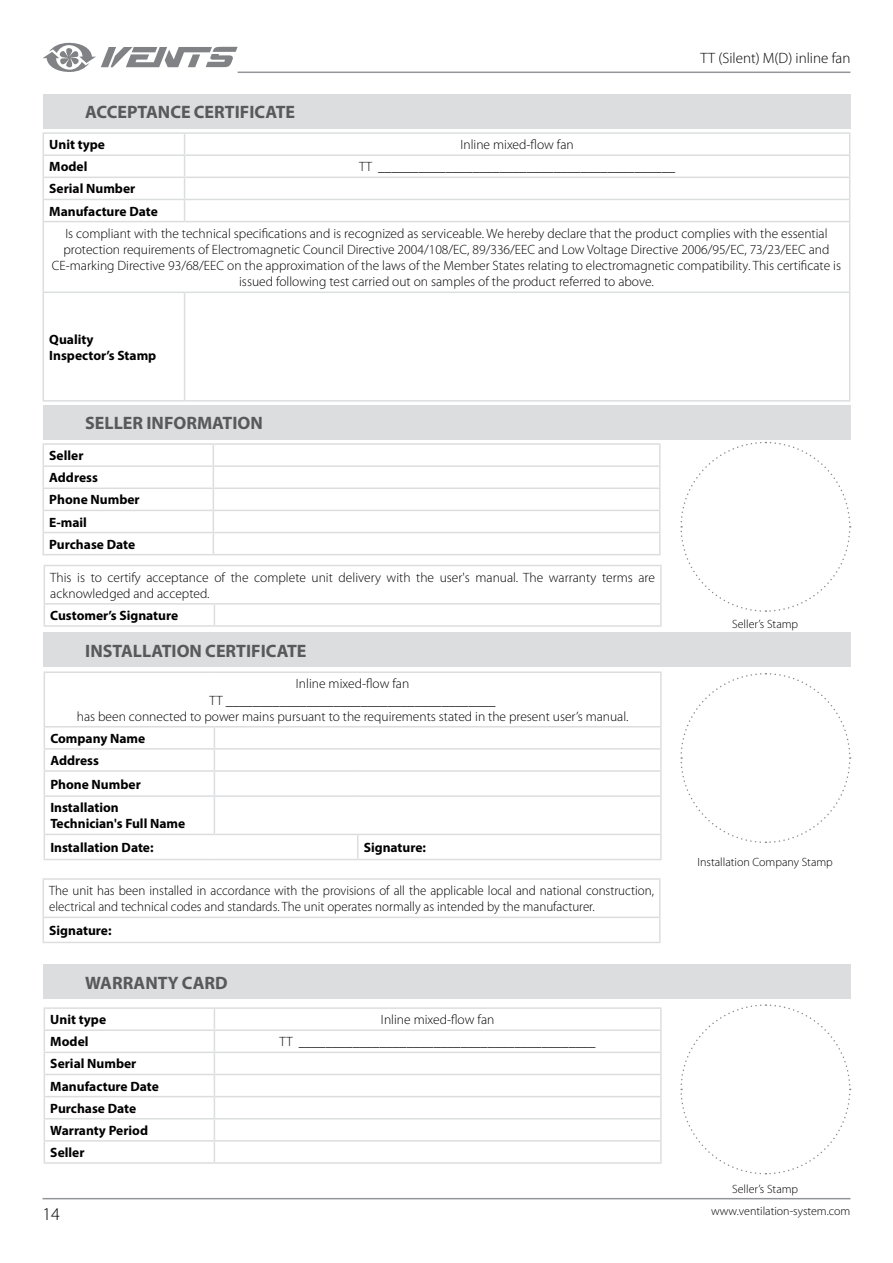
<style>
.page{position:relative;width:893px;height:1263px;background:#fff}
.page>*{position:absolute;margin:0;border:0;box-sizing:border-box;transform-origin:0 0}
.t1{font:700 18px "Myriad Pro";color:#58595b}
.t2{font:300 18px "Myriad Pro";color:#000}
.t3{font:300 15px "Myriad Pro";color:#000}
.t4{font:300 13.5px/16.2px "Myriad Pro";color:#000;text-align:center}
.t5{font:700 13.5px/22.2px "Myriad Pro";color:#000}
.t6{font:300 13.5px/16.2px "Myriad Pro";color:#000;scale:.96 1}
.t7{font:300 12px "Myriad Pro";color:#000}
</style>
<div class="page">
<hr style="left:43px;top:1198px;width:807px;height:1px;background:#939598">
<hr style="left:238px;top:72px;width:612px;height:1px;background:#939598">
<svg style="left:43px;top:43px;width:195px;height:29px"></svg>
<div style="left:43px;top:94px;width:807px;height:34px;background:#dcddde"></div>
<hr style="left:43px;top:132px;width:142px;height:2px;background:#dcddde">
<hr style="left:185px;top:132px;width:665px;height:2px;background:#dcddde">
<hr style="left:43px;top:154px;width:142px;height:2px;background:#dcddde">
<hr style="left:185px;top:154px;width:665px;height:2px;background:#dcddde">
<hr style="left:43px;top:177px;width:142px;height:1px;background:#dcddde">
<hr style="left:185px;top:177px;width:665px;height:1px;background:#dcddde">
<hr style="left:43px;top:199px;width:142px;height:1px;background:#dcddde">
<svg style="left:43px;top:134px;width:1px;height:87px"></svg>
<hr style="left:185px;top:199px;width:665px;height:1px;background:#dcddde">
<svg style="left:184px;top:134px;width:1px;height:87px"></svg>
<svg style="left:849px;top:134px;width:1px;height:87px"></svg>
<hr style="left:43px;top:221px;width:142px;height:1px;background:#dcddde">
<hr style="left:43px;top:222px;width:1px;height:70px;background:#dcddde">
<hr style="left:185px;top:221px;width:665px;height:1px;background:#dcddde">
<hr style="left:849px;top:222px;width:1px;height:70px;background:#dcddde">
<hr style="left:43px;top:292px;width:142px;height:1px;background:#dcddde">
<hr style="left:43px;top:293px;width:1px;height:107px;background:#dcddde">
<hr style="left:185px;top:292px;width:665px;height:1px;background:#dcddde">
<hr style="left:184px;top:293px;width:1px;height:107px;background:#dcddde">
<hr style="left:849px;top:293px;width:1px;height:107px;background:#dcddde">
<hr style="left:43px;top:400px;width:142px;height:2px;background:#dcddde">
<hr style="left:185px;top:400px;width:665px;height:2px;background:#dcddde">
<hr style="left:44px;top:625px;width:170px;height:2px;background:#dcddde">
<hr style="left:214px;top:625px;width:448px;height:2px;background:#dcddde">
<svg style="left:43px;top:633px;width:808px;height:226px"></svg>
<hr style="left:660px;top:835px;width:2px;height:24px;background:#dcddde">
<hr style="left:44px;top:859px;width:170px;height:1px;background:#dcddde">
<hr style="left:214px;top:859px;width:144px;height:1px;background:#dcddde">
<hr style="left:358px;top:859px;width:304px;height:1px;background:#dcddde">
<hr style="left:43px;top:878px;width:618px;height:2px;background:#dcddde">
<hr style="left:43px;top:880px;width:1px;height:37px;background:#dcddde">
<hr style="left:659px;top:880px;width:2px;height:37px;background:#dcddde">
<hr style="left:43px;top:917px;width:618px;height:1px;background:#dcddde">
<svg style="left:43px;top:918px;width:1px;height:24px"></svg>
<hr style="left:659px;top:918px;width:2px;height:24px;background:#dcddde">
<hr style="left:43px;top:942px;width:618px;height:1px;background:#dcddde">
<svg style="left:43px;top:965px;width:808px;height:210px"></svg>
<hr style="left:660px;top:1141px;width:2px;height:21px;background:#dcddde">
<hr style="left:44px;top:1162px;width:170px;height:2px;background:#dcddde">
<hr style="left:214px;top:1162px;width:448px;height:2px;background:#dcddde">
<svg style="left:43px;top:405px;width:808px;height:220px"></svg>
<h1 class="t1" style="left:85px;top:100px;width:211px">ACCEPTANCE CERTIFICATE</h1>
<p class="t3" style="left:701px;top:50px;width:151px">TT (Silent) M(D) inline fan</p>
<p class="t5" style="left:49px;top:133px;width:57px">Unit type</p>
<p class="t4" style="left:460px;top:137px;width:115px">Inline mixed-flow fan</p>
<p class="t5" style="left:49px;top:155px;width:40px">Model</p>
<p class="t4" style="left:359px;top:159px;width:318px">TT ____________________________________________</p>
<p class="t5" style="left:49px;top:177px;width:110px">Serial Number<br>Manufacture Date</p>
<p class="t4" style="left:52px;top:225px;width:791px">Is compliant with the technical specifications and is recognized as serviceable. We hereby declare that the product complies with the essential protection requirements of Electromagnetic Council Directive 2004/108/EC, 89/336/EEC and Low Voltage Directive 2006/95/EC, 73/23/EEC and CE-marking Directive 93/68/EEC on the approximation of the laws of the Member States relating to electromagnetic compatibility. This certificate is issued following test carried out on samples of the product referred to above.</p>
<p class="t5" style="left:49px;top:330px;width:109px;line-height:16.2px">Quality<br>Inspector’s Stamp</p>
<h1 class="t1" style="left:85px;top:411px;width:179px">SELLER INFORMATION</h1>
<p class="t5" style="left:49px;top:444px;width:92px">Seller<br>Address<br>Phone Number<br>E-mail<br>Purchase Date</p>
<p class="t4" style="left:50px;top:569px;width:606px;text-align:left">This is to certify acceptance of the complete unit delivery with the user's manual. The warranty terms are acknowledged and accepted.</p>
<p class="t5" style="left:50px;top:604px;width:129px">Customer’s Signature</p>
<h1 class="t1" style="left:85px;top:639px;width:223px">INSTALLATION CERTIFICATE</h1>
<p class="t4" style="left:77px;top:676px;width:553px">Inline mixed-flow fan<br>TT ________________________________________<br>has been connected to power mains pursuant to the requirements stated in the present user’s manual.</p>
<p class="t5" style="left:50px;top:727px;width:96px">Company Name<br>Address</p>
<p class="t5" style="left:50px;top:772px;width:92px;line-height:23.5px">Phone Number<br>Installation</p>
<p class="t5" style="left:50px;top:812px;width:136px;line-height:23.5px">Technician's Full Name<br>Installation Date:</p>
<p class="t5" style="left:364px;top:836px;width:64px">Signature:</p>
<p class="t6" style="left:49px;top:883px;width:631px">The unit has been installed in accordance with the provisions of all the applicable local and national construction, electrical and technical codes and standards. The unit operates normally as intended by the manufacturer.</p>
<p class="t5" style="left:49px;top:919px;width:64px">Signature:</p>
<h1 class="t1" style="left:85px;top:971px;width:144px">WARRANTY CARD</h1>
<p class="t5" style="left:50px;top:1008px;width:57px">Unit type</p>
<p class="t4" style="left:381px;top:1012px;width:115px">Inline mixed-flow fan</p>
<p class="t5" style="left:50px;top:1030px;width:40px">Model</p>
<p class="t4" style="left:280px;top:1034px;width:318px">TT ____________________________________________</p>
<p class="t5" style="left:50px;top:1052px;width:110px">Serial Number<br>Manufacture Date<br>Purchase Date<br>Warranty Period<br>Seller</p>
<p class="t7" style="left:732px;top:617px;width:68px">Seller’s Stamp</p>
<p class="t7" style="left:697px;top:856px;width:137px">Installation Company Stamp</p>
<p class="t7" style="left:732px;top:1182px;width:68px">Seller’s Stamp</p>
<h1 class="t2" style="left:43px;top:1204px;width:19px">14</h1>
<p class="t7" style="left:711px;top:1204px;width:141px">www.ventilation-system.com</p>
</div>
